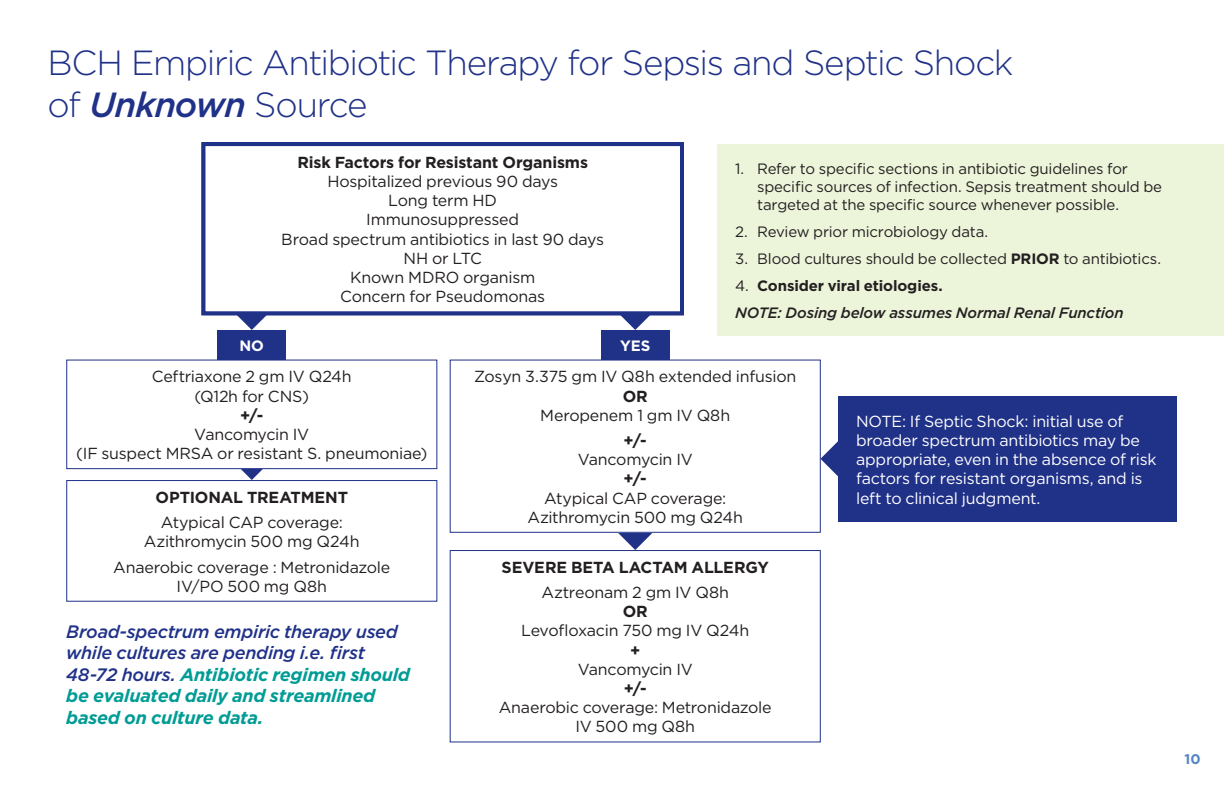
<style>
.page{position:relative;width:1224px;height:792px;background:#fff}
.page>*{position:absolute;margin:0;border:0;box-sizing:border-box;transform-origin:0 0}
.t1{font:300 35px/41.8px "Gotham";letter-spacing:-.04em;color:#203188}
.t2{font:italic 500 18px/21.6px "Gotham";letter-spacing:-.015em;color:#203188}
.t3{font:16px/19.2px "Gotham";letter-spacing:-.015em;color:#231f20;text-align:center}
.t4{font:16px/19.2px "Gotham";letter-spacing:-.015em;color:#fff}
.t5{font:700 16px "Gotham";letter-spacing:-.01em;color:#231f20}
.t6{font:15px/18px "Gotham";letter-spacing:-.015em;color:#231f20}
.t7{font:italic 500 15px/27px "Gotham";letter-spacing:-.01em;color:#231f20}
.t8{font:700 15px "Gotham";color:#fff}
.t9{font:700 14px "Gotham";color:#5786c5}
.s1{font-weight:500;font-style:italic}
.s2{font-weight:700}
.s3{font-weight:400;font-style:normal}
.s4{font-weight:700;font-style:normal}
.s5{font-weight:700;color:#009c95}
</style>
<div class="page">
<svg style="left:234px;top:315px;width:35px;height:15px"></svg>
<svg style="left:618px;top:315px;width:35px;height:15px"></svg>
<svg style="left:234px;top:469px;width:35px;height:11px"></svg>
<svg style="left:618px;top:533px;width:34px;height:17px"></svg>
<svg style="left:821px;top:441px;width:17px;height:35px"></svg>
<div style="left:201px;top:142px;width:483px;height:173px;border:4px solid #203188"></div>
<div style="left:66px;top:360px;width:371px;height:109px;border:1px solid #203188"></div>
<div style="left:66px;top:480px;width:371px;height:122px;border:1px solid #203188"></div>
<div style="left:450px;top:360px;width:371px;height:173px;border:1px solid #203188"></div>
<div style="left:450px;top:550px;width:371px;height:192px;border:1px solid #203188"></div>
<div style="left:601px;top:330px;width:68px;height:30px;background:#203188"></div>
<div style="left:218px;top:330px;width:68px;height:30px;background:#203188"></div>
<div style="left:717px;top:144px;width:507px;height:192px;background:#ecf4da"></div>
<div style="left:838px;top:396px;width:338px;height:126px;background:#203188"></div>
<h1 class="t1" style="left:48px;top:41px;width:967px">BCH Empiric Antibiotic Therapy for Sepsis and Septic Shock of <span class="s1">Unknown</span> Source</h1>
<p class="t5" style="left:299px;top:152px;width:288px">Risk factors for Resistant Organisms</p>
<p class="t5" style="left:297px;top:152px;width:292px">Risk Factors for Resistant Organisms</p>
<p class="t3" style="left:281px;top:171px;width:324px">Hospitalized previous 90 days<br>Long term HD<br>Immunosuppressed<br>Broad spectrum antibiotics in last 90 days<br>NH or LTC<br>Known MDRO organism<br>Concern for Pseudomonas</p>
<p class="t6" style="left:757px;top:159px;width:406px;text-indent:-22px">1. Refer to specific sections in antibiotic guidelines for specific sources of infection. Sepsis treatment should be targeted at the specific source whenever possible.</p>
<p class="t6" style="left:735px;top:222px;width:255px">2. Review prior microbiology data.</p>
<p class="t6" style="left:735px;top:249px;width:428px">3. Blood cultures should be collected <span class="s2">PRIOR</span> to antibiotics.</p>
<p class="t7" style="left:735px;top:272px;width:390px"><span class="s3">4.</span> <span class="s4">Consider viral etiologies.<br></span>NOTE: Dosing below assumes Normal Renal Function</p>
<p class="t8" style="left:240px;top:336px;width:26px">NO</p>
<p class="t8" style="left:620px;top:336px;width:32px">YES</p>
<p class="t3" style="left:152px;top:367px;width:201px">Ceftriaxone 2 gm IV Q24h (Q12h for CNS)</p>
<p class="t5" style="left:240px;top:404px;width:25px">+/-</p>
<p class="t3" style="left:76px;top:424px;width:353px">Vancomycin IV<br>(IF suspect MRSA or resistant S. pneumoniae)</p>
<p class="t5" style="left:156px;top:487px;width:194px">OPTIONAL TREATMENT</p>
<p class="t3" style="left:144px;top:512px;width:217px">Atypical CAP coverage:<br>Azithromycin 500 mg Q24h</p>
<p class="t3" style="left:113px;top:557px;width:279px">Anaerobic coverage : Metronidazole<br>IV/PO 500 mg Q8h</p>
<p class="t2" style="left:66px;top:620px;width:345px">Broad-spectrum empiric therapy used while cultures are pending i.e. first 48-72 hours. <span class="s5">Antibiotic regimen should be evaluated daily and streamlined based on culture data.</span></p>
<p class="t3" style="left:474px;top:367px;width:324px">Zosyn 3.375 gm IV Q8h extended infusion</p>
<p class="t5" style="left:623px;top:385px;width:27px">OR</p>
<p class="t3" style="left:540px;top:405px;width:192px">Meropenem 1 gm IV Q8h</p>
<p class="t5" style="left:624px;top:430px;width:25px">+/-</p>
<p class="t3" style="left:578px;top:450px;width:117px">Vancomycin IV</p>
<p class="t5" style="left:624px;top:468px;width:25px">+/-</p>
<p class="t3" style="left:527px;top:488px;width:217px">Atypical CAP coverage:<br>Azithromycin 500 mg Q24h</p>
<p class="t5" style="left:502px;top:557px;width:269px">SEVERE BETA LACTAM ALLERGY</p>
<p class="t3" style="left:541px;top:582px;width:189px">Aztreonam 2 gm IV Q8h</p>
<p class="t5" style="left:623px;top:601px;width:27px">OR</p>
<p class="t3" style="left:521px;top:621px;width:230px">Levofloxacin 750 mg IV Q24h</p>
<p class="t5" style="left:630px;top:639px;width:12px">+</p>
<p class="t3" style="left:578px;top:659px;width:117px">Vancomycin IV</p>
<p class="t5" style="left:624px;top:678px;width:25px">+/-</p>
<p class="t3" style="left:499px;top:698px;width:274px">Anaerobic coverage: Metronidazole<br>IV 500 mg Q8h</p>
<p class="t4" style="left:856px;top:411px;width:302px">NOTE: If Septic Shock: initial use of broader spectrum antibiotics may be appropriate, even in the absence of risk factors for resistant organisms, and is left to clinical judgment.</p>
<p class="t9" style="left:1184px;top:749px;width:18px">10</p>
</div>
